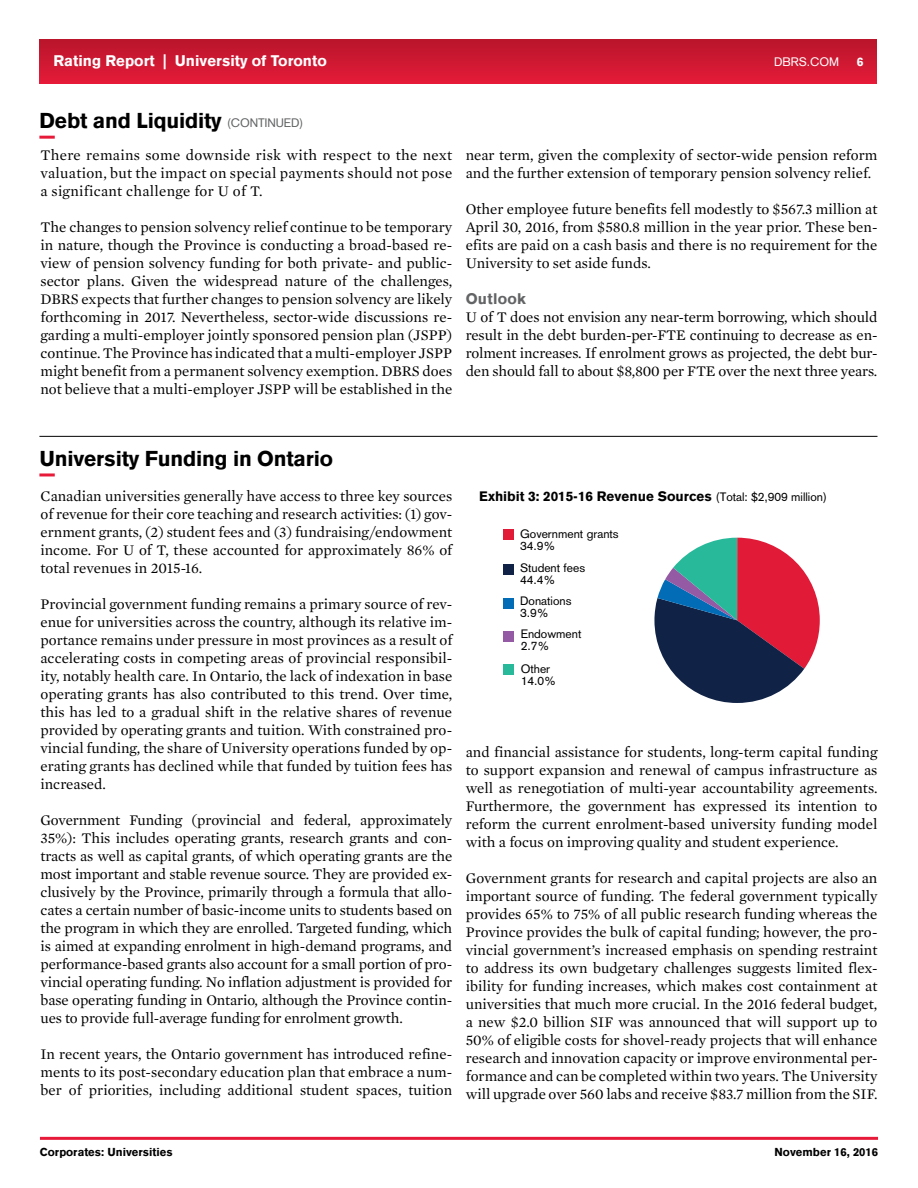
<style>
.page{position:relative;width:918px;height:1188px;background:#fff}
.page>*{position:absolute;margin:0;border:0;box-sizing:border-box;transform-origin:0 0}
.t1{font:900 21px "Akzidenz Grotesk";letter-spacing:-.01em;color:#000}
.t2{font:15px/18px "Mercury Text G1";color:#000;text-align:justify}
.t3{font:900 15px "Akzidenz Grotesk";color:#fff}
.t4{font:900 15px "Akzidenz Grotesk";letter-spacing:.02em;color:#636466}
.t5{font:900 13.5px "Akzidenz Grotesk";color:#010101}
.t6{font:12px/12px "Akzidenz Grotesk";color:#000}
.t7{font:12px "Akzidenz Grotesk";color:#fff}
.t8{font:900 12px "Akzidenz Grotesk";color:#fff}
.t9{font:900 11.25px "Akzidenz Grotesk";color:#000}
.s1{font-weight:400;font-size:12px;color:#636466}
.s2{font-weight:400;font-size:12px}
</style>
<div class="page">
<hr style="left:40px;top:1137px;width:838px;height:3px;background:#e71b39">
<div style="left:503px;top:631px;width:11px;height:11px;background:#955aa4"></div>
<div style="left:503px;top:664px;width:11px;height:11px;background:#27b99a"></div>
<div style="left:503px;top:598px;width:11px;height:11px;background:#036cb6"></div>
<div style="left:503px;top:564px;width:11px;height:11px;background:#102246"></div>
<div style="left:503px;top:529px;width:11px;height:11px;background:#e01a37"></div>
<hr style="left:39px;top:436px;width:838px;height:1px;background:#000">
<div style="left:40px;top:40px;width:837px;height:43px;background:linear-gradient(to bottom,#ba152b,#e41b38)"></div>
<hr style="left:39px;top:136px;width:16px;height:3px;background:#e71b39">
<hr style="left:39px;top:473px;width:16px;height:3px;background:#e71b39">
<svg style="left:654px;top:538px;width:166px;height:165px"></svg>
<p class="t3" style="left:53px;top:51px;width:275px">Rating Report | University of Toronto</p>
<p class="t7" style="left:774px;top:54px;width:67px">DBRS.COM</p>
<p class="t8" style="left:857px;top:54px;width:8px">6</p>
<h3 class="t1" style="left:39px;top:107px;width:265px">Debt and Liquidity <span class="s1">(CONTINUED)</span></h3>
<p class="t2" style="left:40px;top:146px;width:413px">There remains some downside risk with respect to the next valuation, but the impact on special payments should not pose a significant challenge for U of T.</p>
<p class="t2" style="left:40px;top:218px;width:413px">The changes to pension solvency relief continue to be temporary in nature, though the Province is conducting a broad-based re&shy;view of pension solvency funding for both private- and public&shy;sector plans. Given the widespread nature of the challenges, DBRS expects that further changes to pension solvency are likely forthcoming in 2017. Nevertheless, sector-wide discussions re&shy;garding a multi-employer jointly sponsored pension plan (JSPP) continue. The Province has indicated that a multi-employer JSPP might benefit from a permanent solvency exemption. DBRS does not believe that a multi-employer JSPP will be established in the</p>
<p class="t2" style="left:466px;top:146px;width:413px">near term, given the complexity of sector-wide pension reform and the further extension of temporary pension solvency relief.</p>
<p class="t2" style="left:466px;top:200px;width:413px">Other employee future benefits fell modestly to $567.3 million at April 30, 2016, from $580.8 million in the year prior. These ben&shy;efits are paid on a cash basis and there is no requirement for the University to set aside funds.</p>
<p class="t4" style="left:466px;top:288px;width:62px">Outlook</p>
<p class="t2" style="left:466px;top:308px;width:413px">U of T does not envision any near-term borrowing, which should result in the debt burden-per-FTE continuing to decrease as en&shy;rolment increases. If enrolment grows as projected, the debt bur&shy;den should fall to about $8,800 per FTE over the next three years.</p>
<h3 class="t1" style="left:39px;top:445px;width:295px">University Funding in Ontario</h3>
<p class="t2" style="left:40px;top:487px;width:413px">Canadian universities generally have access to three key sources of revenue for their core teaching and research activities: (1) gov&shy;ernment grants, (2) student fees and (3) fundraising/endowment income. For U of T, these accounted for approximately 86% of total revenues in 2015-16.</p>
<p class="t2" style="left:40px;top:595px;width:413px">Provincial government funding remains a primary source of rev&shy;enue for universities across the country, although its relative im&shy;portance remains under pressure in most provinces as a result of accelerating costs in competing areas of provincial responsibil&shy;ity, notably health care. In Ontario, the lack of indexation in base operating grants has also contributed to this trend. Over time, this has led to a gradual shift in the relative shares of revenue provided by operating grants and tuition. With constrained pro&shy;vincial funding, the share of University operations funded by op&shy;erating grants has declined while that funded by tuition fees has increased.</p>
<p class="t2" style="left:40px;top:811px;width:413px">Government Funding (provincial and federal, approximately 35%): This includes operating grants, research grants and con&shy;tracts as well as capital grants, of which operating grants are the most important and stable revenue source. They are provided ex&shy;clusively by the Province, primarily through a formula that allo&shy;cates a certain number of basic-income units to students based on the program in which they are enrolled. Targeted funding, which is aimed at expanding enrolment in high-demand programs, and performance-based grants also account for a small portion of pro&shy;vincial operating funding. No inflation adjustment is provided for base operating funding in Ontario, although the Province contin&shy;ues to provide full-average funding for enrolment growth.</p>
<p class="t2" style="left:40px;top:1045px;width:413px">In recent years, the Ontario government has introduced refine&shy;ments to its post-secondary education plan that embrace a num&shy;ber of priorities, including additional student spaces, tuition</p>
<p class="t5" style="left:479px;top:488px;width:349px">Exhibit 3: 2015-16 Revenue Sources <span class="s2">(Total: $2,909 million)</span></p>
<p class="t6" style="left:520px;top:527px;width:100px">Government grants<br>34.9%</p>
<p class="t6" style="left:520px;top:562px;width:66px">Student fees<br>44.4%</p>
<p class="t6" style="left:520px;top:594px;width:53px">Donations<br>3.9%</p>
<p class="t6" style="left:521px;top:628px;width:62px">Endowment<br>2.7%</p>
<p class="t6" style="left:521px;top:662px;width:37px">Other<br>14.0%</p>
<p class="t2" style="left:466px;top:743px;width:413px">and financial assistance for students, long-term capital funding to support expansion and renewal of campus infrastructure as well as renegotiation of multi-year accountability agreements.<br>Furthermore, the government has expressed its intention to reform the current enrolment-based university funding model with a focus on improving quality and student experience.</p>
<p class="t2" style="left:466px;top:869px;width:413px">Government grants for research and capital projects are also an important source of funding. The federal government typically provides 65% to 75% of all public research funding whereas the Province provides the bulk of capital funding; however, the pro&shy;vincial government’s increased emphasis on spending restraint to address its own budgetary challenges suggests limited flex&shy;ibility for funding increases, which makes cost containment at universities that much more crucial. In the 2016 federal budget, a new $2.0 billion SIF was announced that will support up to 50% of eligible costs for shovel-ready projects that will enhance research and innovation capacity or improve environmental per&shy;formance and can be completed within two years. The University will upgrade over 560 labs and receive $83.7 million from the SIF.</p>
<p class="t9" style="left:40px;top:1145px;width:134px">Corporates: Universities</p>
<p class="t9" style="left:775px;top:1145px;width:105px">November 16, 2016</p>
</div>
